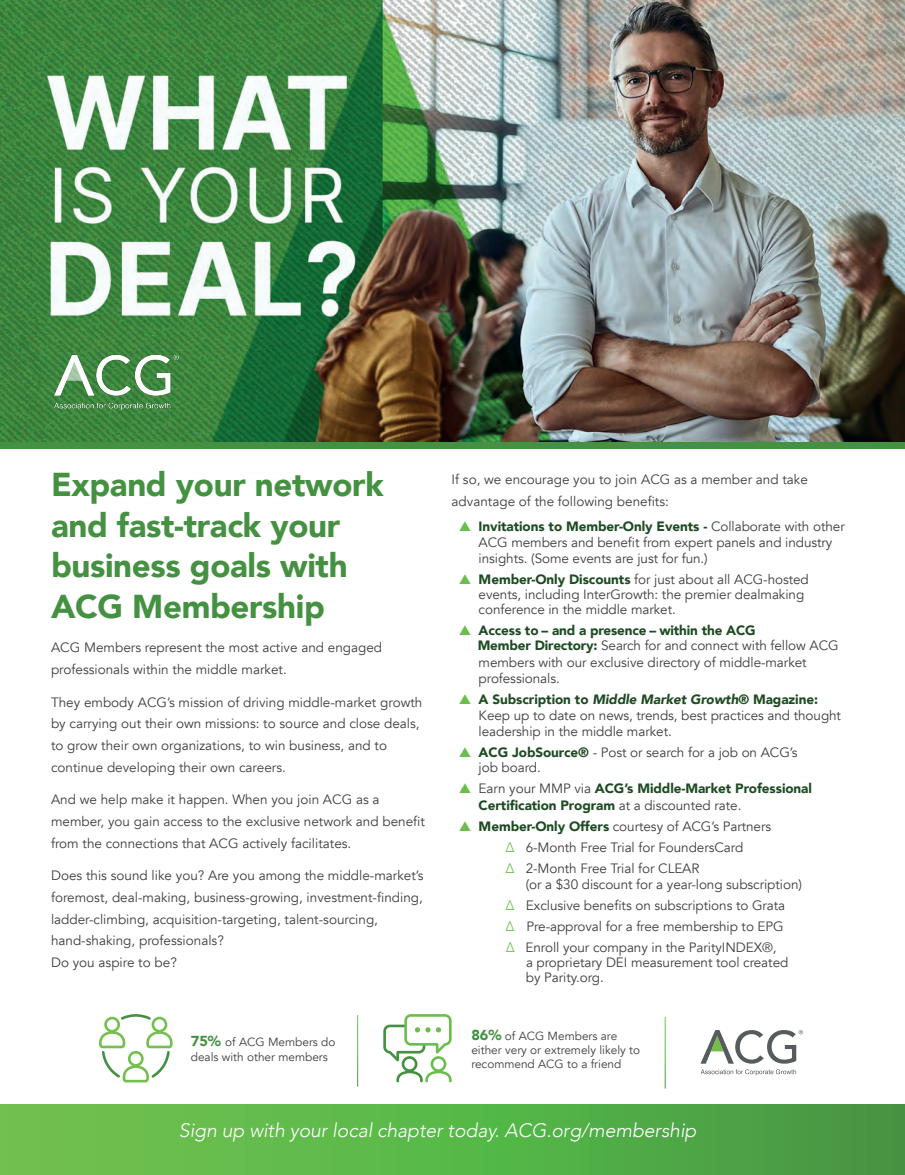
<style>
.page{position:relative;width:905px;height:1175px;background:#fff}
.page>*{position:absolute;margin:0;border:0;box-sizing:border-box;transform-origin:0 0}
.t1{font:900 33px/40.5px "Avenir";letter-spacing:-.01em;color:#459142}
.t2{font:italic 300 19.5px "Avenir";letter-spacing:-.005em;color:#fff}
.t3{font:13.5px/21.8px "Avenir";letter-spacing:-.005em;color:#3e3e3f}
.t4{font:900 13.5px/16.2px "Avenir";letter-spacing:-.005em;color:#1e4b23}
.t5{font:11.85px/14.2px "Avenir";color:#3e3e3f}
.s1{font-weight:900;color:#1e4b23}
.s2{font-weight:900;font-style:italic;color:#1e4b23}
.s3{font-weight:400;color:#3e3e3f}
.s4{color:#6bbe4d}
.s5{font-weight:900;font-size:14.4px;color:#459142}
</style>
<div class="page">
<img style="left:0;top:0;width:905px;height:442px">
<svg style="left:99px;top:1014px;width:74px;height:69px"></svg>
<div style="left:404px;top:1014px;width:47px;height:31px;border:3px solid #6bbe4d;border-radius:5px"></div>
<svg style="left:383px;top:1023px;width:69px;height:60px"></svg>
<div style="left:0;top:1104px;width:905px;height:71px;background:linear-gradient(to right,#71c84f,#439b42)"></div>
<svg style="left:701px;top:1030px;width:102px;height:33px"></svg>
<svg style="left:700px;top:1069px;width:96px;height:6px"></svg>
<img style="left:51px;top:328px;width:140px;height:108px">
<div style="left:0;top:442px;width:905px;height:7px;background:#459142"></div>
<svg style="left:902px;top:1170px;width:3px;height:5px"></svg>
<h1 class="t1" style="left:51px;top:463px;width:334px">Expand your network and fast-track your business goals with<br>ACG Membership</h1>
<p class="t3" style="left:451px;top:468px;width:358px">If so, we encourage you to join ACG as a member and take advantage of the following benefits:</p>
<p class="t3" style="left:478px;top:518px;width:368px;line-height:16.2px"><span class="s1">Invitations to Member-Only Events -</span> Collaborate with other<br>ACG members and benefit from expert panels and industry insights. (Some events are just for fun.)</p>
<p class="t3" style="left:478px;top:572px;width:332px;line-height:15px"><span class="s1">Member-Only Discounts</span> for just about all ACG-hosted events, including InterGrowth: the premier dealmaking conference in the middle market.</p>
<p class="t3" style="left:478px;top:623px;width:362px;line-height:15.8px"><span class="s1">Access to – and a presence – within the ACG<br>Member Directory:</span> Search for and connect with fellow ACG members with our exclusive directory of middle-market professionals.</p>
<p class="t3" style="left:478px;top:691px;width:364px;line-height:16.2px"><span class="s1">A Subscription to</span> <span class="s2">Middle Market Growth</span><span class="s1">® Magazine:<br></span>Keep up to date on news, trends, best practices and thought leadership in the middle market.</p>
<p class="t3" style="left:478px;top:745px;width:320px;line-height:15px"><span class="s1">ACG JobSource®</span> - Post or search for a job on ACG’s job board.</p>
<p class="t4" style="left:478px;top:780px;width:335px"><span class="s3">Earn your MMP via</span> ACG’s Middle-Market Professional<br>Certification Program <span class="s3">at a discounted rate.</span></p>
<p class="t3" style="left:505px;top:815px;width:267px;line-height:21px;text-indent:-27px"><span class="s1">Member-Only Offers</span> courtesy of ACG’s Partners <span class="s4">∆</span> 6-Month Free Trial for FoundersCard<br><span class="s4">∆</span> 2-Month Free Trial for CLEAR</p>
<p class="t3" style="left:505px;top:874px;width:298px;line-height:21px;text-indent:20px">(or a $30 discount for a year-long subscription) <span class="s4">∆</span> Exclusive benefits on subscriptions to Grata<br><span class="s4">∆</span> Pre-approval for a free membership to EPG<br><span class="s4">∆</span> Enroll your company in the ParityINDEX®,</p>
<p class="t3" style="left:526px;top:955px;width:264px;line-height:15px">a proprietary DEI measurement tool created by Parity.org.</p>
<p class="t3" style="left:51px;top:637px;width:333px">ACG Members represent the most active and engaged professionals within the middle market.</p>
<p class="t3" style="left:51px;top:691px;width:373px">They embody ACG’s mission of driving middle-market growth by carrying out their own missions: to source and close deals, to grow their own organizations, to win business, and to continue developing their own careers.</p>
<p class="t3" style="left:51px;top:789px;width:375px">And we help make it happen. When you join ACG as a member, you gain access to the exclusive network and benefit from the connections that ACG actively facilitates.</p>
<p class="t3" style="left:51px;top:864px;width:374px">Does this sound like you? Are you among the middle-market’s foremost, deal-making, business-growing, investment-finding, ladder-climbing, acquisition-targeting, talent-sourcing, hand-shaking, professionals?<br>Do you aspire to be?</p>
<p class="t5" style="left:191px;top:1035px;width:146px"><span class="s5">75%</span> of ACG Members do deals with other members</p>
<p class="t5" style="left:471px;top:1029px;width:170px"><span class="s5">86%</span> of ACG Members are either very or extremely likely to recommend ACG to a friend</p>
<h2 class="t2" style="left:179px;top:1119px;width:519px">Sign up with your local chapter today. ACG.org/membership</h2>
</div>
